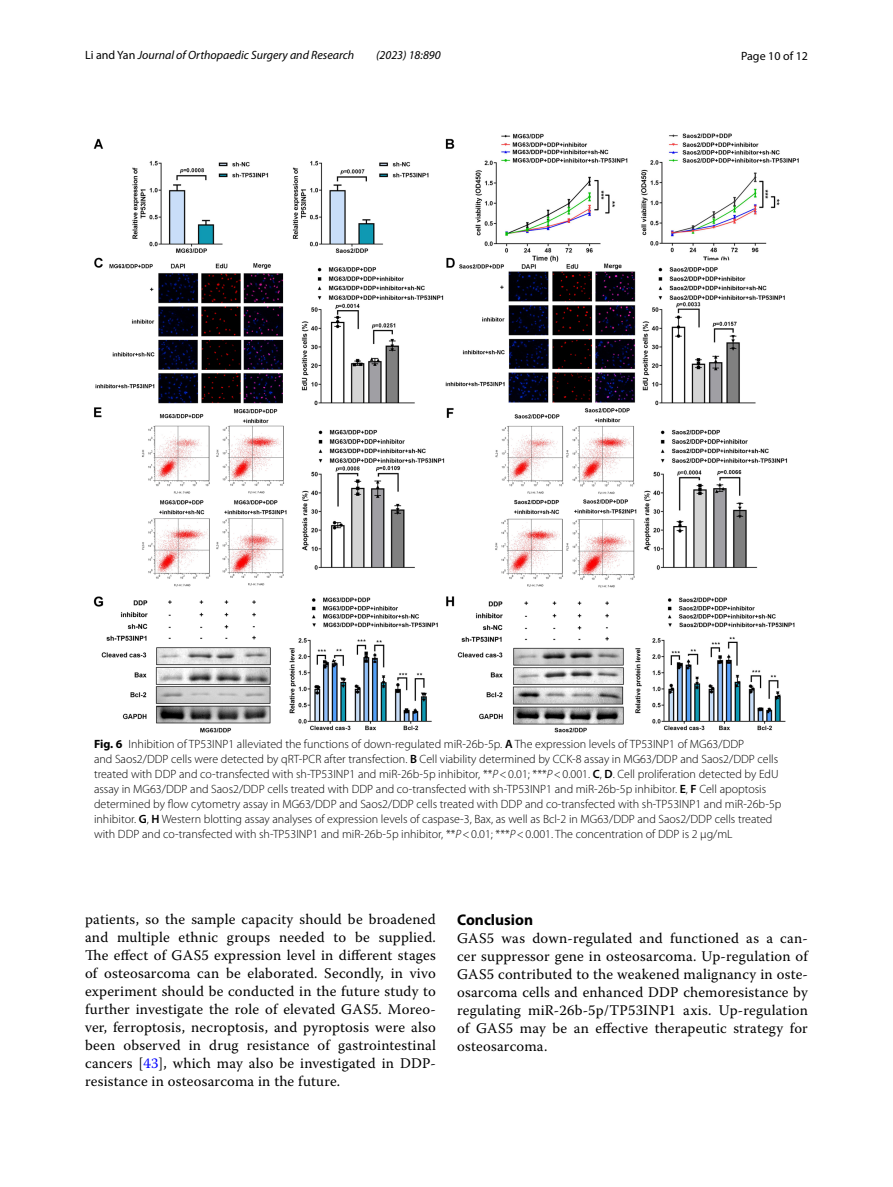
<style>
.page{position:relative;width:893px;height:1187px;background:#fff}
.page>*{position:absolute;margin:0;border:0;box-sizing:border-box;transform-origin:0 0}
.t1{font:700 15.45px "Myriad Pro";color:#000}
.t2{font:14.7px/18px "Warnock Pro";letter-spacing:.015em;color:#000;text-align:justify}
.t3{font:300 12px/15px "Myriad Pro";color:#000}
.t4{font:italic 12px "Myriad Pro";color:#000}
.t5{font:12px "Myriad Pro";color:#000}
.s1{font-style:normal}
.s2{font-weight:700}
.s3{font-weight:600}
.s4{font-style:italic}
.s5{color:#00f}
</style>
<div class="page">
<img style="left:94px;top:133px;width:705px;height:600px">
<p class="t4" style="left:85px;top:48px;width:271px"><span class="s1">Li and Yan</span> Journal of Orthopaedic Surgery and Research</p>
<p class="t4" style="left:376px;top:48px;width:66px">(2023) 18:890</p>
<p class="t5" style="left:741px;top:48px;width:68px">Page 10 of 12</p>
<p class="t3" style="left:94px;top:737px;width:689px"><span class="s2">Fig. 6</span> Inhibition of TP53INP1 alleviated the functions of down-regulated miR-26b-5p. <span class="s3">A</span> The expression levels of TP53INP1 of MG63/DDP<br>and Saos2/DDP cells were detected by qRT-PCR after transfection. <span class="s3">B</span> Cell viability determined by CCK-8 assay in MG63/DDP and Saos2/DDP cells treated with DDP and co-transfected with sh-TP53INP1 and miR-26b-5p inhibitor, **<span class="s4">P</span>&lt;0.01; ***<span class="s4">P</span>&lt;0.001. <span class="s3">C</span>, <span class="s3">D</span>. Cell proliferation detected by EdU assay in MG63/DDP and Saos2/DDP cells treated with DDP and co-transfected with sh-TP53INP1 and miR-26b-5p inhibitor. <span class="s3">E</span>, <span class="s3">F</span> Cell apoptosis determined by flow cytometry assay in MG63/DDP and Saos2/DDP cells treated with DDP and co-transfected with sh-TP53INP1 and miR-26b-5p inhibitor. <span class="s3">G</span>, <span class="s3">H</span> Western blotting assay analyses of expression levels of caspase-3, Bax, as well as Bcl-2 in MG63/DDP and Saos2/DDP cells treated with DDP and co-transfected with sh-TP53INP1 and miR-26b-5p inhibitor, **<span class="s4">P</span>&lt;0.01; ***<span class="s4">P</span>&lt;0.001. The concentration of DDP is 2 μg/mL</p>
<p class="t2" style="left:85px;top:910px;width:352px">patients, so the sample capacity should be broadened and multiple ethnic groups needed to be supplied.<br>The effect of GAS5 expression level in different stages of osteosarcoma can be elaborated. Secondly, in vivo experiment should be conducted in the future study to further investigate the role of elevated GAS5. Moreo&shy;ver, ferroptosis, necroptosis, and pyroptosis were also been observed in drug resistance of gastrointestinal cancers [<span class="s5">43</span>], which may also be investigated in DDP&shy;resistance in osteosarcoma in the future.</p>
<p class="t1" style="left:457px;top:909px;width:77px">Conclusion</p>
<p class="t2" style="left:457px;top:928px;width:352px">GAS5 was down-regulated and functioned as a can&shy;cer suppressor gene in osteosarcoma. Up-regulation of GAS5 contributed to the weakened malignancy in oste&shy;osarcoma cells and enhanced DDP chemoresistance by regulating miR-26b-5p/TP53INP1 axis. Up-regulation of GAS5 may be an effective therapeutic strategy for osteosarcoma.</p>
</div>
